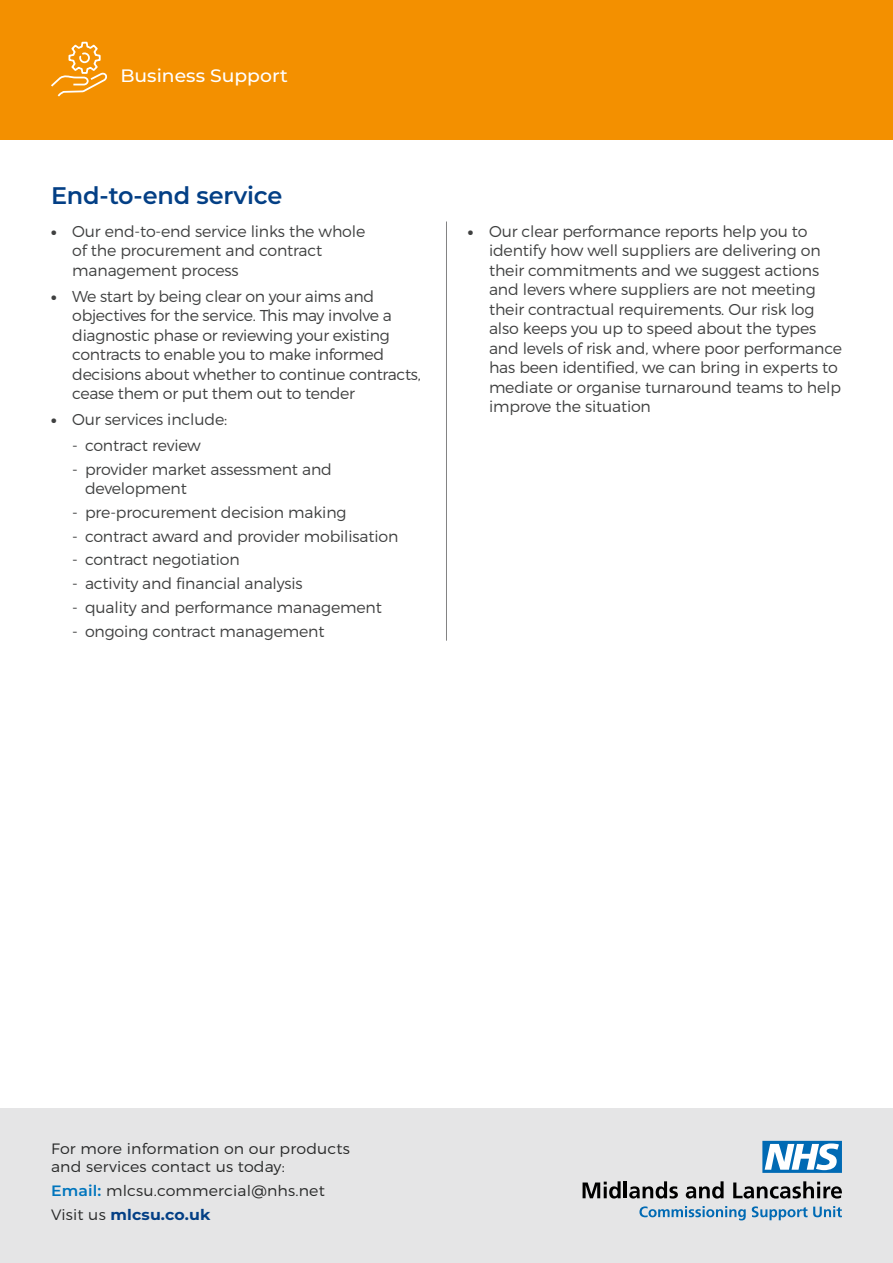
<style>
.page{position:relative;width:893px;height:1263px;background:#fff}
.page>*{position:absolute;margin:0;border:0;box-sizing:border-box;transform-origin:0 0}
.t1{font:600 24px "Montserrat";letter-spacing:-.01em;color:#033f85}
.t2{font:500 18px "Montserrat";color:#fff;scale:1.04 1}
.t3{font:300 15.75px/19.5px "Montserrat";letter-spacing:-.01em;color:#3f4040}
.t4{font:300 15px/18px "Montserrat";letter-spacing:.01em;color:#282929;scale:1.05 1}
.s1{font-weight:900;font-size:15px}
.s2{font-weight:600;color:#0075bd}
.s3{font-weight:700;color:#033f85}
</style>
<div class="page">
<div style="left:0;top:0;width:893px;height:139px;background:#f39000"></div>
<div style="left:0;top:1108px;width:893px;height:155px;background:#e5e5e6"></div>
<svg style="left:762px;top:1141px;width:80px;height:32px;background:#76afd6"></svg>
<svg style="left:583px;top:1181px;width:38px;height:17px"></svg>
<hr style="left:624px;top:1181px;width:3px;height:17px;background:#000">
<svg style="left:629px;top:1181px;width:49px;height:17px"></svg>
<svg style="left:686px;top:1181px;width:38px;height:17px"></svg>
<svg style="left:733px;top:1181px;width:109px;height:17px"></svg>
<svg style="left:639px;top:1206px;width:107px;height:14px"></svg>
<svg style="left:752px;top:1206px;width:90px;height:14px"></svg>
<svg style="left:51px;top:41px;width:56px;height:56px"></svg>
<hr style="left:446px;top:221px;width:1px;height:420px;background:#838384">
<p class="t2" style="left:120px;top:64px;width:162px">Business Support</p>
<h1 class="t1" style="left:51px;top:179px;width:233px">End-to-end service</h1>
<p class="t3" style="left:72px;top:221px;width:295px;text-indent:-21px"><span class="s1">•</span> Our end-to-end service links the whole of the procurement and contract management process</p>
<p class="t3" style="left:72px;top:286px;width:350px;text-indent:-21px"><span class="s1">•</span> We start by being clear on your aims and objectives for the service. This may involve a diagnostic phase or reviewing your existing contracts to enable you to make informed decisions about whether to continue contracts, cease them or put them out to tender</p>
<p class="t3" style="left:51px;top:409px;width:178px"><span class="s1">•</span> Our services include:</p>
<p class="t3" style="left:72px;top:435px;width:130px">- contract review</p>
<p class="t3" style="left:85px;top:459px;width:248px;text-indent:-13px">- provider market assessment and development</p>
<p class="t3" style="left:72px;top:502px;width:276px">- pre-procurement decision making</p>
<p class="t3" style="left:72px;top:526px;width:328px">- contract award and provider mobilisation</p>
<p class="t3" style="left:72px;top:550px;width:169px">- contract negotiation</p>
<p class="t3" style="left:72px;top:574px;width:232px">- activity and financial analysis</p>
<p class="t3" style="left:72px;top:597px;width:311px">- quality and performance management</p>
<p class="t3" style="left:72px;top:621px;width:254px">- ongoing contract management</p>
<p class="t3" style="left:489px;top:221px;width:354px;text-indent:-21px"><span class="s1">•</span> Our clear performance reports help you to identify how well suppliers are delivering on their commitments and we suggest actions and levers where suppliers are not meeting their contractual requirements. Our risk log also keeps you up to speed about the types and levels of risk and, where poor performance has been identified, we can bring in experts to mediate or organise turnaround teams to help improve the situation</p>
<p class="t4" style="left:51px;top:1139px;width:286px">For more information on our products and services contact us today:</p>
<p class="t4" style="left:51px;top:1178px;width:262px;line-height:24.3px"><span class="s2">Email:</span> mlcsu.commercial@nhs.net<br>Visit us <span class="s3">mlcsu.co.uk</span></p>
</div>
